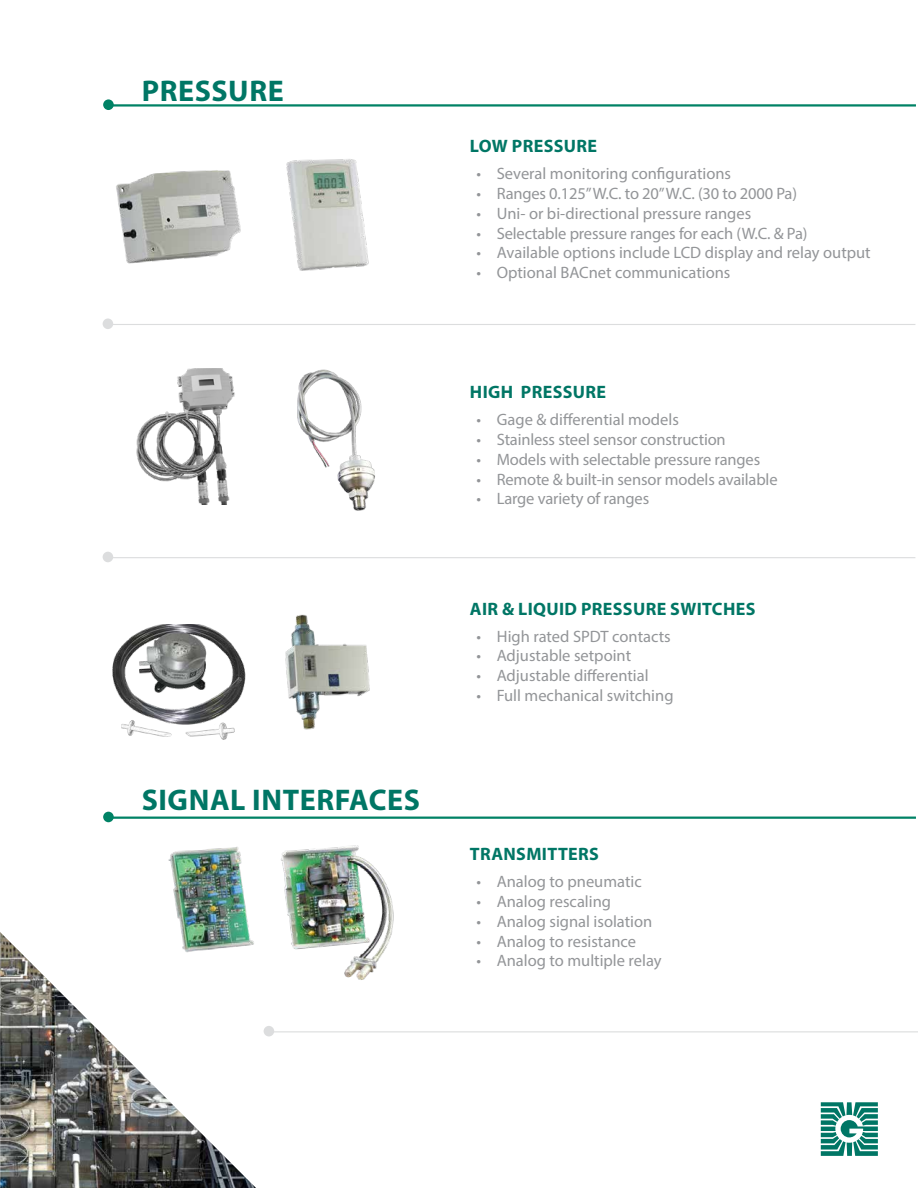
<style>
.page{position:relative;width:918px;height:1188px;background:#fff}
.page>*{position:absolute;margin:0;border:0;box-sizing:border-box;transform-origin:0 0}
.t1{font:700 30px "Myriad Pro";letter-spacing:.02em;color:#007665}
.t2{font:700 18px "Myriad Pro";letter-spacing:.02em;color:#007665}
.t3{font:16.5px "Myriad Pro";color:#939598}
</style>
<div class="page">
<svg style="left:821px;top:1102px;width:57px;height:54px"></svg>
<svg style="left:102px;top:98px;width:13px;height:14px"></svg>
<div style="left:100px;top:96px;width:17px;height:17px;border:3px solid #fff;border-radius:50%"></div>
<hr style="left:110px;top:104px;width:806px;height:3px;background:#008265">
<svg style="left:277px;top:1032px;width:641px;height:1px"></svg>
<div style="left:262px;top:1024px;width:14px;height:14px;background:#dcddde;border-radius:50%"></div>
<div style="left:261px;top:1023px;width:16px;height:16px;border:3px solid #fff;border-radius:50%"></div>
<hr style="left:270px;top:1031px;width:648px;height:1px;background:#dcddde">
<div style="left:101px;top:317px;width:14px;height:14px;background:#dcddde;border-radius:50%"></div>
<div style="left:100px;top:315px;width:16px;height:17px;border:3px solid #fff;border-radius:50%"></div>
<hr style="left:109px;top:324px;width:806px;height:1px;background:#dcddde">
<img style="left:116px;top:170px;width:125px;height:94px">
<img style="left:136px;top:368px;width:99px;height:136px">
<img style="left:297px;top:369px;width:78px;height:142px">
<img style="left:286px;top:159px;width:83px;height:112px">
<svg style="left:117px;top:816px;width:799px;height:1px"></svg>
<div style="left:102px;top:810px;width:13px;height:14px;background:#008265;border-radius:50%"></div>
<div style="left:100px;top:809px;width:17px;height:16px;border:3px solid #fff;border-radius:50%"></div>
<hr style="left:110px;top:817px;width:806px;height:2px;background:#008265">
<img style="left:281px;top:845px;width:113px;height:135px">
<img style="left:168px;top:847px;width:81px;height:85px">
<div style="left:101px;top:550px;width:14px;height:14px;background:#dcddde;border-radius:50%"></div>
<div style="left:100px;top:549px;width:16px;height:16px;border:3px solid #fff;border-radius:50%"></div>
<hr style="left:109px;top:557px;width:806px;height:1px;background:#dcddde">
<img style="left:112px;top:624px;width:134px;height:116px">
<img style="left:285px;top:614px;width:85px;height:116px">
<img style="left:1px;top:932px;width:255px;height:256px">
<img style="left:0;top:932px;width:1px;height:256px">
<h1 class="t1" style="left:142px;top:71px;width:144px">PRESSURE</h1>
<h1 class="t1" style="left:142px;top:780px;width:280px">SIGNAL INTERFACES</h1>
<p class="t2" style="left:470px;top:134px;width:129px">LOW PRESSURE</p>
<p class="t3" style="left:477px;top:163px;width:256px">• Several monitoring configurations</p>
<p class="t3" style="left:477px;top:183px;width:322px">• Ranges 0.125” W.C. to 20” W.C. (30 to 2000 Pa)</p>
<p class="t3" style="left:477px;top:203px;width:276px">• Uni- or bi-directional pressure ranges</p>
<p class="t3" style="left:477px;top:223px;width:333px">• Selectable pressure ranges for each (W.C. &amp; Pa)</p>
<p class="t3" style="left:477px;top:243px;width:396px">• Available options include LCD display and relay output</p>
<p class="t3" style="left:477px;top:262px;width:255px">• Optional BACnet communications</p>
<p class="t2" style="left:470px;top:380px;width:138px">HIGH PRESSURE</p>
<p class="t3" style="left:477px;top:409px;width:204px">• Gage &amp; differential models</p>
<p class="t3" style="left:477px;top:429px;width:251px">• Stainless steel sensor construction</p>
<p class="t3" style="left:477px;top:449px;width:285px">• Models with selectable pressure ranges</p>
<p class="t3" style="left:477px;top:469px;width:303px">• Remote &amp; built-in sensor models available</p>
<p class="t3" style="left:477px;top:489px;width:174px">• Large variety of ranges</p>
<p class="t2" style="left:470px;top:597px;width:287px">AIR &amp; LIQUID PRESSURE SWITCHES</p>
<p class="t3" style="left:477px;top:626px;width:196px">• High rated SPDT contacts</p>
<p class="t3" style="left:477px;top:646px;width:156px">• Adjustable setpoint</p>
<p class="t3" style="left:477px;top:666px;width:174px">• Adjustable differential</p>
<p class="t3" style="left:477px;top:685px;width:199px">• Full mechanical switching</p>
<p class="t2" style="left:470px;top:842px;width:131px">TRANSMITTERS</p>
<p class="t3" style="left:477px;top:871px;width:167px">• Analog to pneumatic</p>
<p class="t3" style="left:477px;top:891px;width:136px">• Analog rescaling</p>
<p class="t3" style="left:477px;top:911px;width:177px">• Analog signal isolation</p>
<p class="t3" style="left:477px;top:931px;width:161px">• Analog to resistance</p>
<p class="t3" style="left:477px;top:951px;width:187px">• Analog to multiple relay</p>
</div>
